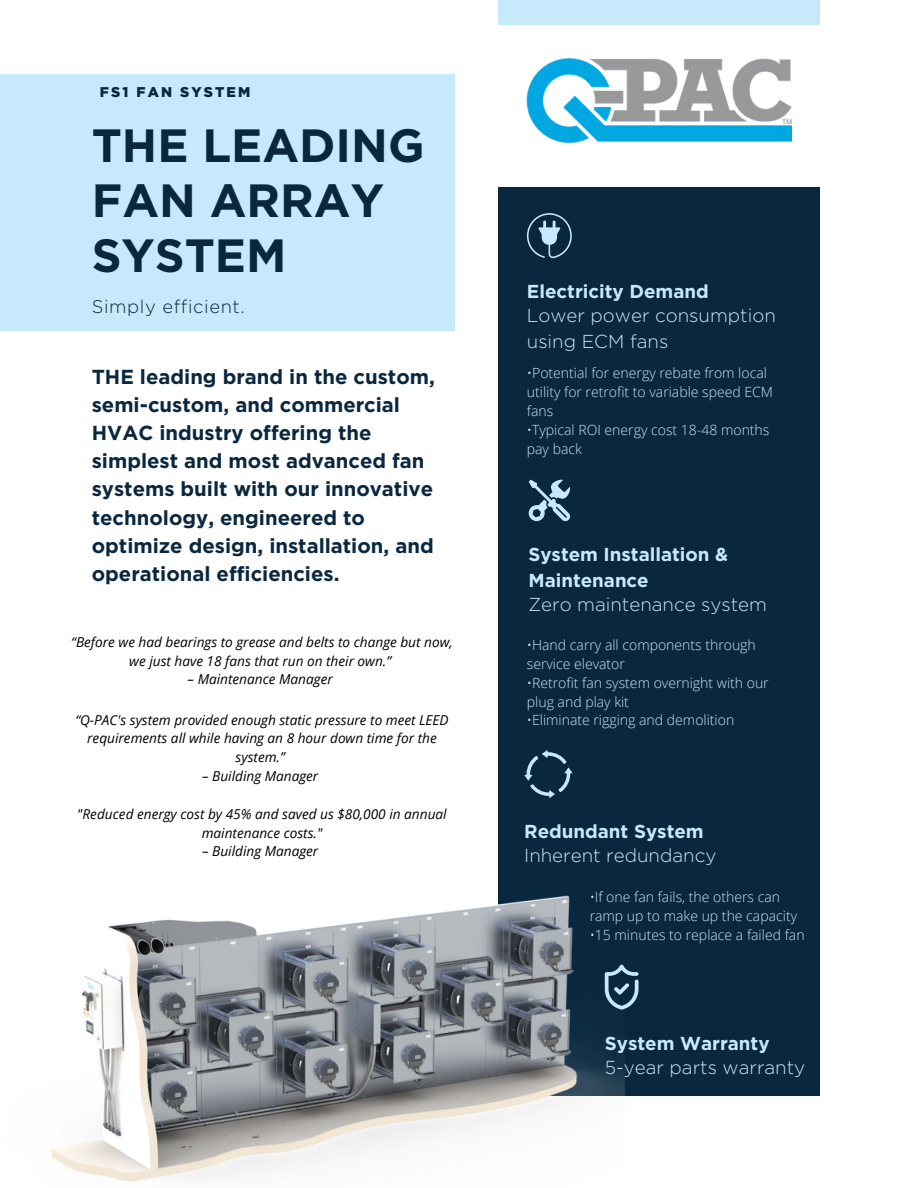
<style>
.page{position:relative;width:918px;height:1188px;background:#fff}
.page>*{position:absolute;margin:0;border:0;box-sizing:border-box;transform-origin:0 0}
.t1{font:700 46.5px/55.2px "Gotham";color:#09273f}
.t2{font:700 20.25px/28.2px "Gotham";color:#09273f}
.t3{font:300 18.75px/25.8px "Gotham";color:#c6e9fb}
.t4{font:700 18.75px/25.8px "Gotham";color:#c6e9fb}
.t5{font:300 18.3px "Gotham";letter-spacing:.03em;color:#09273f}
.t6{font:300 14.1px/19.2px "Open Sans";color:#c6e9fb}
.t7{font:900 14.1px "Gotham";letter-spacing:.15em;color:#09273f}
.t8{font:italic 13.65px/18.6px "Open Sans";color:#000;text-align:center}
</style>
<div class="page">
<div style="left:498px;top:187px;width:322px;height:909px;background:#09273f"></div>
<div style="left:498px;top:0;width:322px;height:25px;background:#c6e9fb"></div>
<img style="left:527px;top:58px;width:264px;height:84px">
<div style="left:0;top:74px;width:455px;height:257px;background:#c6e9fb"></div>
<img style="left:51px;top:895px;width:574px;height:286px">
<svg style="left:527px;top:213px;width:45px;height:45px"></svg>
<svg style="left:529px;top:479px;width:42px;height:43px"></svg>
<svg style="left:605px;top:965px;width:34px;height:45px"></svg>
<svg style="left:524px;top:750px;width:49px;height:48px"></svg>
<p class="t7" style="left:100px;top:84px;width:152px">FS1 FAN SYSTEM</p>
<h1 class="t1" style="left:92px;top:116px;width:334px">THE LEADING<br>FAN ARRAY<br>SYSTEM</h1>
<p class="t5" style="left:92px;top:296px;width:154px">Simply efficient.</p>
<p class="t2" style="left:92px;top:362px;width:345px">THE leading brand in the custom, semi-custom, and commercial<br>HVAC industry offering the simplest and most advanced fan systems built with our innovative technology, engineered to optimize design, installation, and operational efficiencies.</p>
<p class="t8" style="left:71px;top:632px;width:383px">“Before we had bearings to grease and belts to change but now, we just have 18 fans that run on their own.”</p>
<p class="t8" style="left:188px;top:670px;width:147px">– Maintenance Manager</p>
<p class="t8" style="left:75px;top:710px;width:375px">“Q-PAC's system provided enough static pressure to meet LEED requirements all while having an 8 hour down time for the system.”</p>
<p class="t8" style="left:202px;top:766px;width:118px">– Building Manager</p>
<p class="t8" style="left:77px;top:805px;width:371px">"Reduced energy cost by 45% and saved us $80,000 in annual maintenance costs."</p>
<p class="t8" style="left:202px;top:842px;width:118px">– Building Manager</p>
<h3 class="t4" style="left:527px;top:278px;width:183px">Electricity Demand</h3>
<h3 class="t3" style="left:527px;top:302px;width:250px">Lower power consumption using ECM fans</h3>
<p class="t6" style="left:527px;top:363px;width:248px">•Potential for energy rebate from local utility for retrofit to variable speed ECM fans</p>
<p class="t6" style="left:527px;top:420px;width:244px">•Typical ROI energy cost 18-48 months pay back</p>
<h3 class="t4" style="left:528px;top:541px;width:201px">System Installation &amp;<br>Maintenance</h3>
<h3 class="t3" style="left:528px;top:592px;width:240px">Zero maintenance system</h3>
<p class="t6" style="left:527px;top:635px;width:231px;line-height:18.8px">•Hand carry all components through service elevator</p>
<p class="t6" style="left:527px;top:673px;width:243px;line-height:18.8px">•Retrofit fan system overnight with our plug and play kit</p>
<p class="t6" style="left:527px;top:710px;width:209px">•Eliminate rigging and demolition</p>
<h3 class="t4" style="left:524px;top:818px;width:181px">Redundant System</h3>
<h3 class="t3" style="left:524px;top:843px;width:194px">Inherent redundancy</h3>
<p class="t6" style="left:590px;top:887px;width:209px">•If one fan fails, the others can ramp up to make up the capacity</p>
<p class="t6" style="left:590px;top:925px;width:216px">•15 minutes to replace a failed fan</p>
<h3 class="t4" style="left:605px;top:1030px;width:166px">System Warranty</h3>
<h3 class="t3" style="left:605px;top:1055px;width:202px">5-year parts warranty</h3>
</div>
